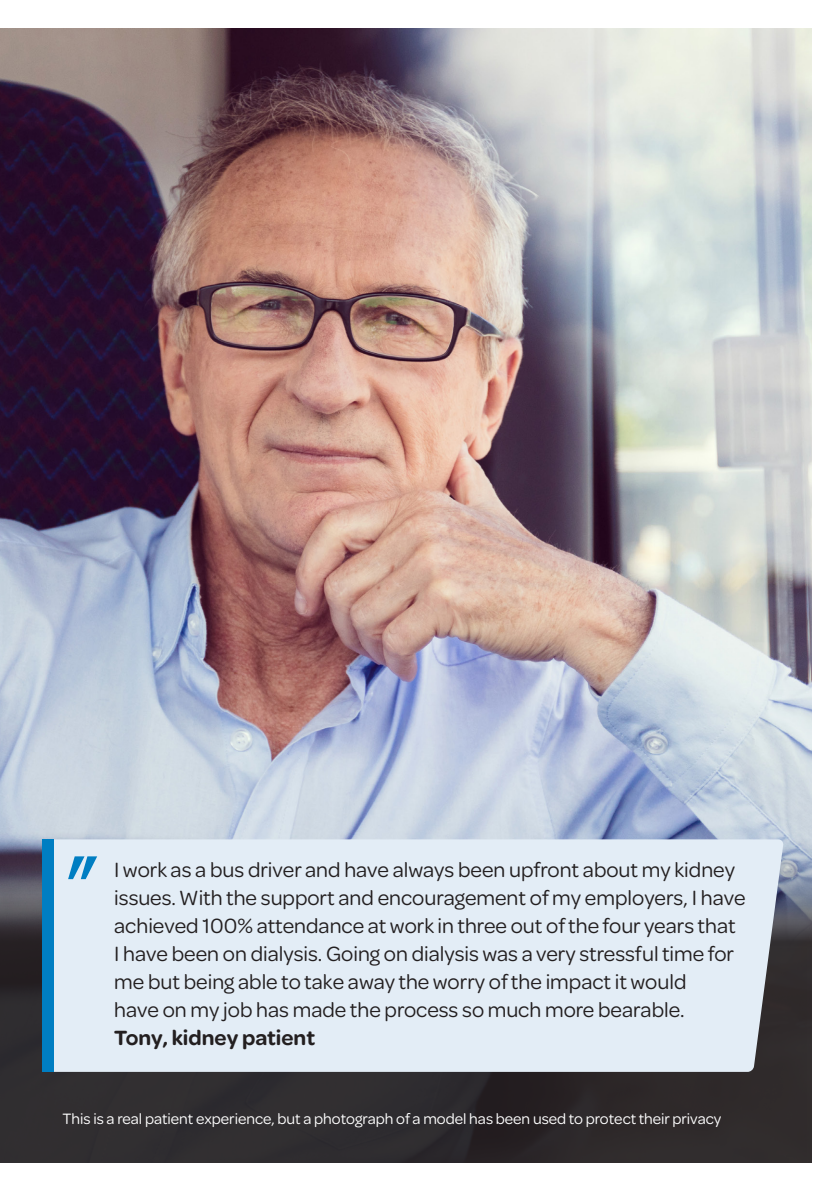
<style>
.page{position:relative;width:840px;height:1191px;background:#fff}
.page>*{position:absolute;margin:0;border:0;box-sizing:border-box;transform-origin:0 0}
.t1{font:22px/28px "Omnes";color:#231f20}
.t2{font:600 22px "Omnes";color:#231f20}
.t3{font:16px "Omnes";color:#fff}
</style>
<div class="page">
<img style="left:0;top:28px;width:811px;height:800px">
<svg style="left:0;top:828px;width:811px;height:334px;background:#3f3e43"></svg>
<div style="left:54px;top:839px;width:729px;height:232px;background:#e3edf6"></div>
<div style="left:43px;top:839px;width:11px;height:232px;background:#007ec2"></div>
<svg style="left:68px;top:856px;width:29px;height:23px"></svg>
<p class="t1" style="left:114px;top:854px;width:632px">I work as a bus driver and have always been upfront about my kidney issues. With the support and encouragement of my employers, I have achieved 100% attendance at work in three out of the four years that I have been on dialysis. Going on dialysis was a very stressful time for me but being able to take away the worry of the impact it would<br>have on my job has made the process so much more bearable.</p>
<p class="t2" style="left:114px;top:1022px;width:202px">Tony, kidney patient</p>
<p class="t3" style="left:62px;top:1108px;width:660px">This is a real patient experience, but a photograph of a model has been used to protect their privacy</p>
</div>
